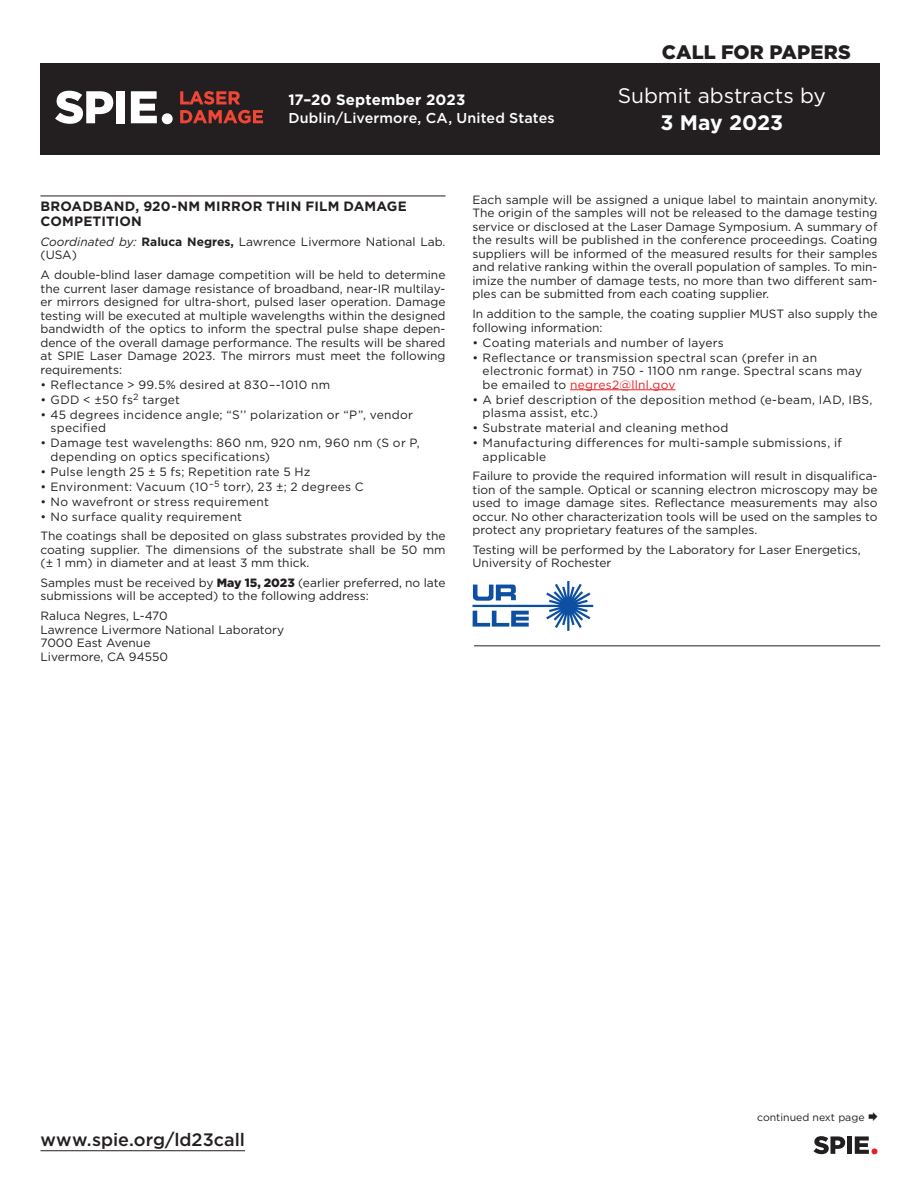
<style>
.page{position:relative;width:918px;height:1188px;background:#fff}
.page>*{position:absolute;margin:0;border:0;box-sizing:border-box;transform-origin:0 0}
.t1{font:21px "Gotham";letter-spacing:-.005em;color:#fff}
.t2{font:700 21px "Gotham";color:#fff}
.t3{font:900 19.5px "Gotham";letter-spacing:.005em;color:#231f20}
.t4{font:500 18px "Gotham";color:#231f20}
.t5{font:700 15px "Gotham";letter-spacing:.01em;color:#fff}
.t6{font:500 14.25px "Gotham";letter-spacing:.01em;color:#fff}
.t7{font:700 13.5px/15px "Gotham";letter-spacing:.015em;color:#231f20}
.t8{font:12px/13.5px "Gotham";color:#231f20}
.t9{font:12px/13.5px "Gotham";letter-spacing:.02em;color:#231f20}
.t10{font:12px "Gotham";letter-spacing:.025em;color:#231f20}
.t11{font:10.5px "Gotham";color:#231f20}
.s1{font-style:italic}
.s2{font-weight:700}
.s3{font-weight:900}
.s4{color:#ee1d23}
</style>
<div class="page">
<hr style="left:40px;top:1150px;width:205px;height:1px;background:#231f20">
<svg style="left:855px;top:1136px;width:23px;height:18px"></svg>
<svg style="left:814px;top:1136px;width:31px;height:18px"></svg>
<div style="left:847px;top:1136px;width:5px;height:18px;background:#231f20"></div>
<hr style="left:40px;top:196px;width:406px;height:1px;background:#231f20">
<hr style="left:570px;top:389px;width:105px;height:1px;background:#ee1d23">
<svg style="left:472px;top:581px;width:121px;height:50px"></svg>
<hr style="left:474px;top:646px;width:406px;height:1px;background:#231f20">
<div style="left:40px;top:63px;width:840px;height:92px;background:#231f20"></div>
<svg style="left:131px;top:91px;width:26px;height:32px"></svg>
<div style="left:162px;top:113px;width:11px;height:11px;background:#fff;border-radius:50%"></div>
<svg style="left:55px;top:91px;width:58px;height:33px"></svg>
<div style="left:116px;top:91px;width:9px;height:32px;background:#fff"></div>
<svg style="left:180px;top:91px;width:83px;height:32px"></svg>
<p class="t5" style="left:288px;top:90px;width:178px">17–20 September 2023</p>
<p class="t6" style="left:288px;top:108px;width:268px">Dublin/Livermore, CA, United States</p>
<h2 class="t3" style="left:662px;top:38px;width:190px">CALL FOR PAPERS</h2>
<h1 class="t1" style="left:618px;top:82px;width:210px">Submit abstracts by</h1>
<h1 class="t2" style="left:660px;top:109px;width:124px">3 May 2023</h1>
<p class="t7" style="left:40px;top:199px;width:368px">BROADBAND, 920-NM MIRROR THIN FILM DAMAGE<br>COMPETITION</p>
<p class="t8" style="left:40px;top:235px;width:407px"><span class="s1">Coordinated by:</span> <span class="s2">Raluca Negres,</span> Lawrence Livermore National Lab. (USA)</p>
<p class="t8" style="left:40px;top:268px;width:407px;text-align:justify">A double-blind laser damage competition will be held to determine the current laser damage resistance of broadband, near-IR multilay&shy;er mirrors designed for ultra-short, pulsed laser operation. Damage testing will be executed at multiple wavelengths within the designed bandwidth of the optics to inform the spectral pulse shape depen&shy;dence of the overall damage performance. The results will be shared at SPIE Laser Damage 2023. The mirrors must meet the following requirements:</p>
<p class="t10" style="left:40px;top:377px;width:291px">• Reflectance &gt; 99.5% desired at 830–-1010 nm</p>
<p class="t10" style="left:40px;top:392px;width:141px">• GDD &lt; ±50 fs<sup>2</sup> target</p>
<p class="t9" style="left:51px;top:407px;width:364px;text-indent:-10px">• 45 degrees incidence angle; “S’’ polarization or “P”, vendor specified</p>
<p class="t9" style="left:51px;top:436px;width:371px;text-indent:-10px">• Damage test wavelengths: 860 nm, 920 nm, 960 nm (S or P, depending on optics specifications)</p>
<p class="t8" style="left:40px;top:464px;width:271px">• Pulse length 25 ± 5 fs; Repetition rate 5 Hz</p>
<p class="t9" style="left:40px;top:479px;width:325px">• Environment: Vacuum (10<sup>–5</sup> torr), 23 ±; 2 degrees C</p>
<p class="t9" style="left:41px;top:494px;width:230px">• No wavefront or stress requirement</p>
<p class="t8" style="left:41px;top:506px;width:406px;line-height:19.5px">• No surface quality requirement<br>The coatings shall be deposited on glass substrates provided by the</p>
<p class="t8" style="left:41px;top:542px;width:407px">coating supplier. The dimensions of the substrate shall be 50 mm (± 1 mm) in diameter and at least 3 mm thick.</p>
<p class="t8" style="left:41px;top:575px;width:406px">Samples must be received by <span class="s3">May 15, 2023</span> (earlier preferred, no late submissions will be accepted) to the following address:</p>
<p class="t8" style="left:41px;top:609px;width:245px">Raluca Negres, L-470<br>Lawrence Livermore National Laboratory<br>7000 East Avenue<br>Livermore, CA 94550</p>
<p class="t8" style="left:472px;top:193px;width:407px;text-align:justify">Each sample will be assigned a unique label to maintain anonymity.<br>The origin of the samples will not be released to the damage testing service or disclosed at the Laser Damage Symposium. A summary of the results will be published in the conference proceedings. Coating suppliers will be informed of the measured results for their samples and relative ranking within the overall population of samples. To min&shy;imize the number of damage tests, no more than two different sam&shy;ples can be submitted from each coating supplier.</p>
<p class="t8" style="left:472px;top:307px;width:407px">In addition to the sample, the coating supplier MUST also supply the following information:</p>
<p class="t9" style="left:472px;top:335px;width:253px">• Coating materials and number of layers</p>
<p class="t9" style="left:483px;top:350px;width:381px;text-indent:-10px">• Reflectance or transmission spectral scan (prefer in an electronic format) in 750 - 1100 nm range. Spectral scans may be emailed to <span class="s4">negres2@llnl.gov</span></p>
<p class="t9" style="left:483px;top:392px;width:391px;text-indent:-10px">• A brief description of the deposition method (e-beam, IAD, IBS, plasma assist, etc.)</p>
<p class="t9" style="left:472px;top:421px;width:258px">• Substrate material and cleaning method</p>
<p class="t9" style="left:483px;top:436px;width:361px;text-indent:-10px">• Manufacturing differences for multi-sample submissions, if applicable</p>
<p class="t8" style="left:472px;top:469px;width:407px;text-align:justify">Failure to provide the required information will result in disqualifica&shy;tion of the sample. Optical or scanning electron microscopy may be used to image damage sites. Reflectance measurements may also occur. No other characterization tools will be used on the samples to protect any proprietary features of the samples.</p>
<p class="t8" style="left:472px;top:542px;width:390px">Testing will be performed by the Laboratory for Laser Energetics,<br>University of Rochester</p>
<h3 class="t4" style="left:40px;top:1128px;width:206px">www.spie.org/ld23call</h3>
<p class="t11" style="left:757px;top:1111px;width:109px">continued next page</p>
</div>
